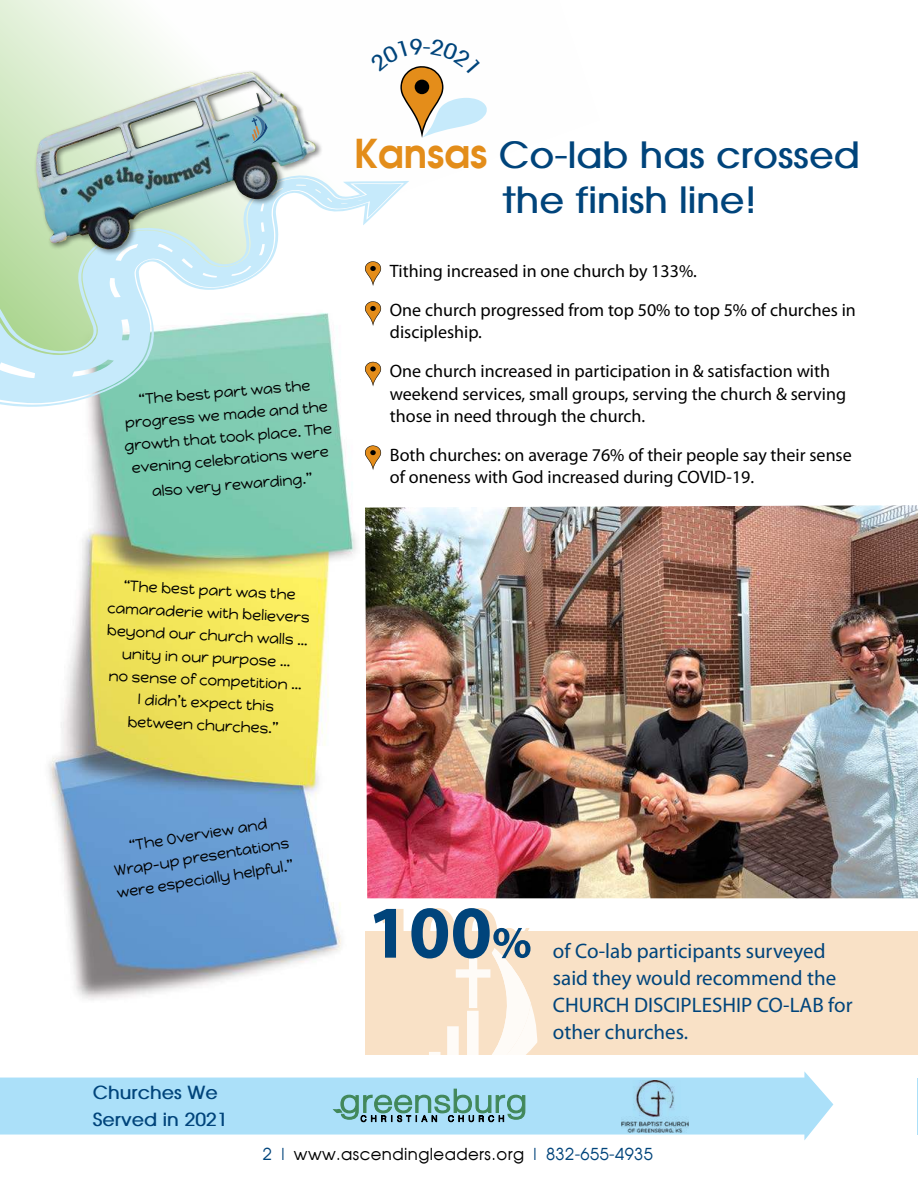
<style>
.page{position:relative;width:918px;height:1188px;background:#fff}
.page>*{position:absolute;margin:0;border:0;box-sizing:border-box;transform-origin:0 0}
.t1{font:700 36px/45px "Avant Garde";color:#00447b}
.t2{font:21px/27px "Myriad Pro";color:#00447b}
.t3{font:18px/38.7px "Myriad Pro";color:#000}
.t4{font:700 18px/27px "Avant Garde";color:#00447b}
.t5{font:16.5px "Avant Garde";letter-spacing:.025em;color:#000}
.t6{font:15px/22.5px "Happy Monkey";color:#000;text-align:center}
.s1{font-weight:600;font-size:39px;color:#e48d1a}
.s2{color:#00447b}
</style>
<div class="page">
<div style="left:365px;top:931px;width:553px;height:123px;background:#f9e1c6"></div>
<svg style="left:0;top:1071px;width:833px;height:69px;fill:#abe0f9"></svg>
<hr style="left:917px;top:1078px;width:1px;height:57px;background:#abe0f9">
<img style="left:48px;top:407px;width:309px;height:593px">
<svg style="left:0;top:0;width:133px;height:22px;fill:#edf6e7"></svg>
<img style="left:365px;top:505px;width:553px;height:393px">
<svg style="left:0;top:22px;width:409px;height:385px"></svg>
<img style="left:621px;top:1080px;width:68px;height:52px">
<svg style="left:333px;top:908px;width:205px;height:214px"></svg>
<svg style="left:365px;top:261px;width:16px;height:25px"></svg>
<svg style="left:365px;top:301px;width:16px;height:25px"></svg>
<svg style="left:365px;top:362px;width:16px;height:25px"></svg>
<svg style="left:365px;top:445px;width:16px;height:25px"></svg>
<div style="left:33px;top:70px;width:290px;height:187px;background:#000;opacity:.45"></div>
<img style="left:35px;top:72px;width:281px;height:177px">
<svg style="left:252px;top:115px;width:16px;height:29px"></svg>
<svg style="left:370px;top:38px;width:117px;height:100px"></svg>
<p class="t6" style="left:120px;top:392px;width:210px;rotate:-5deg">“The best part was the progress we made and the growth that took place. The evening celebrations were</p>
<p class="t6" style="left:151px;top:482px;width:163px;rotate:-5deg">also very rewarding.”</p>
<h1 class="t1" style="left:502px;top:136px;width:359px;text-indent:-148px"><span class="s1">Kansas</span> Co-lab has crossed the finish line!</h1>
<p class="t3" style="left:390px;top:253px;width:468px">Tithing increased in one church by 133%.<br>One church progressed from top 50% to top 5% of churches in</p>
<p class="t3" style="left:390px;top:314px;width:442px">discipleship.<br>One church increased in participation in &amp; satisfaction with</p>
<p class="t3" style="left:390px;top:384px;width:458px;line-height:22.5px">weekend services, small groups, serving the church &amp; serving those in need through the church.</p>
<p class="t3" style="left:390px;top:445px;width:463px;line-height:22.5px">Both churches: on average 76% of their people say their sense of oneness with God increased during COVID-19.</p>
<p class="t6" style="left:109px;top:575px;width:204px;rotate:3deg">“The best part was the camaraderie with believers beyond our church walls … unity in our purpose …<br>no sense of competition …<br>I didn’t expect this between churches.”</p>
<p class="t6" style="left:108px;top:839px;width:180px;rotate:-9deg">“The Overview and<br>Wrap-up presentations were especially helpful.”</p>
<p class="t4" style="left:93px;top:1080px;width:136px">Churches We<br>Served in 2021</p>
<p class="t2" style="left:553px;top:939px;width:301px">of Co-lab participants surveyed said they would recommend the<br>CHURCH DISCIPLESHIP CO-LAB for other churches.</p>
<p class="t5" style="left:263px;top:1147px;width:392px"><span class="s2">2 |</span> www.ascendingleaders.org <span class="s2">| 832-655-4935</span></p>
</div>
